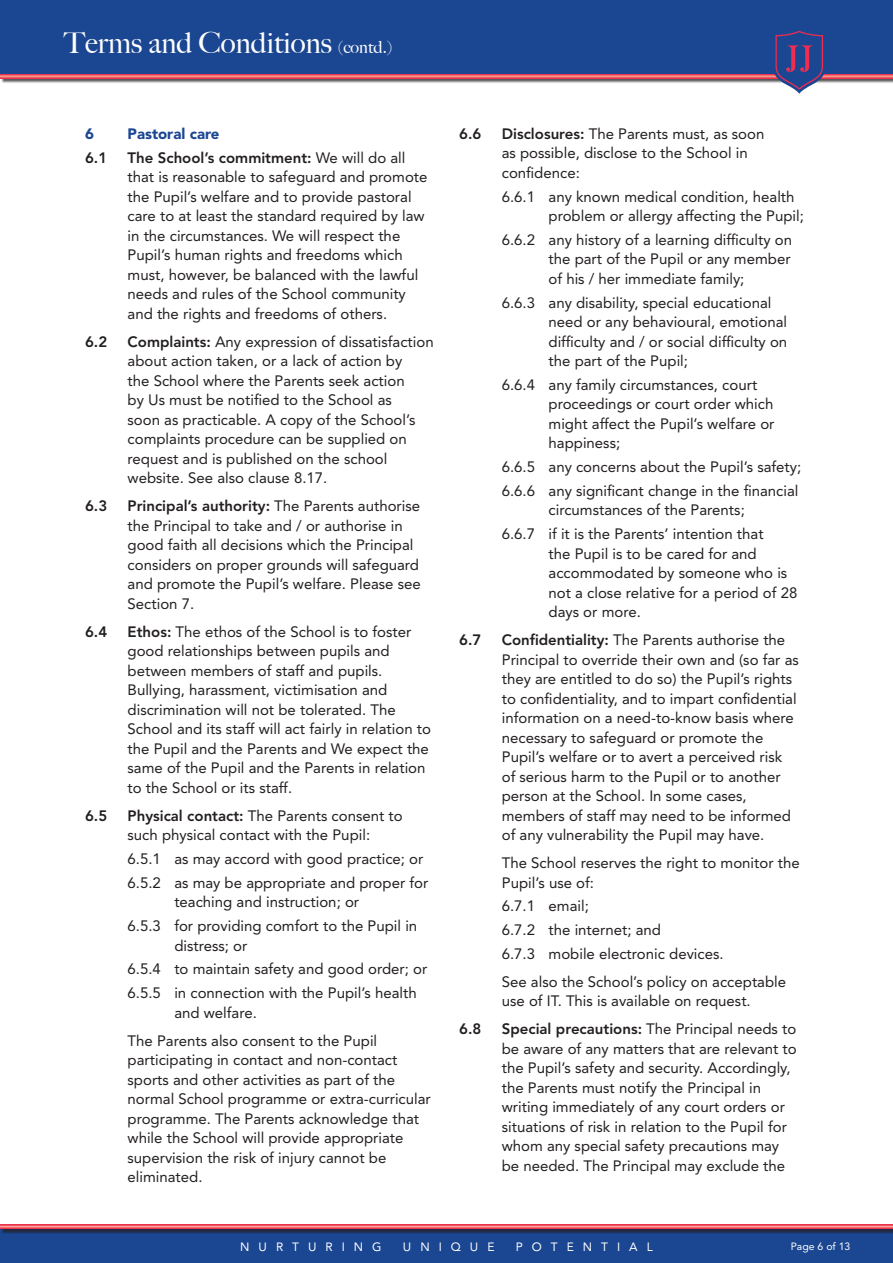
<style>
.page{position:relative;width:893px;height:1263px;background:#fff}
.page>*{position:absolute;margin:0;border:0;box-sizing:border-box;transform-origin:0 0}
.t1{font:500 28.95px "Big Caslon";color:#fff}
.t2{font:15px/19.5px "Avenir LT Std";color:#231f20}
.t3{font:800 15px "Avenir LT Std";color:#231f20}
.t4{font:900 15px "Avenir LT Std";color:#1b4692}
.t5{font:12px "Avenir LT Std";letter-spacing:.75em;color:#fff}
.t6{font:10.5px "Avenir LT Std";color:#fff}
.s1{font-size:16.95px}
.s2{font-weight:800}
</style>
<div class="page">
<div style="left:0;top:1229px;width:893px;height:34px;background:#1b4692"></div>
<div style="left:1px;top:1226px;width:892px;height:8px;background:#231f20;opacity:.75"></div>
<svg style="left:0;top:1225px;width:893px;height:4px;background:#f1656e"></svg>
<div style="left:0;top:0;width:893px;height:77px;background:#1b4692"></div>
<div style="left:1px;top:75px;width:892px;height:8px;background:#231f20;opacity:.75"></div>
<svg style="left:0;top:74px;width:893px;height:5px;background:#f05967"></svg>
<svg style="left:773px;top:30px;width:53px;height:64px"></svg>
<h1 class="t1" style="left:64px;top:19px;width:330px">Terms and Conditions <span class="s1">(contd.)</span></h1>
<p class="t4" style="left:85px;top:125px;width:10px">6</p>
<p class="t4" style="left:128px;top:125px;width:93px">Pastoral care</p>
<p class="t3" style="left:85px;top:149px;width:24px">6.1</p>
<p class="t2" style="left:128px;top:148px;width:301px"><span class="s2">The School’s commitment:</span> We will do all that is reasonable to safeguard and promote the Pupil’s welfare and to provide pastoral care to at least the standard required by law in the circumstances. We will respect the Pupil’s human rights and freedoms which must, however, be balanced with the lawful needs and rules of the School community and the rights and freedoms of others.</p>
<p class="t3" style="left:85px;top:333px;width:24px">6.2</p>
<p class="t2" style="left:128px;top:332px;width:308px"><span class="s2">Complaints:</span> Any expression of dissatisfaction about action taken, or a lack of action by<br>the School where the Parents seek action<br>by Us must be notified to the School as<br>soon as practicable. A copy of the School’s complaints procedure can be supplied on request and is published on the school website. See also clause 8.17.</p>
<p class="t3" style="left:85px;top:497px;width:24px">6.3</p>
<p class="t2" style="left:128px;top:496px;width:295px"><span class="s2">Principal’s authority:</span> The Parents authorise the Principal to take and / or authorise in good faith all decisions which the Principal considers on proper grounds will safeguard and promote the Pupil’s welfare. Please see Section 7.</p>
<p class="t3" style="left:85px;top:623px;width:24px">6.4</p>
<p class="t2" style="left:128px;top:622px;width:305px"><span class="s2">Ethos:</span> The ethos of the School is to foster good relationships between pupils and between members of staff and pupils.<br>Bullying, harassment, victimisation and discrimination will not be tolerated. The School and its staff will act fairly in relation to the Pupil and the Parents and We expect the same of the Pupil and the Parents in relation to the School or its staff.</p>
<p class="t3" style="left:85px;top:807px;width:24px">6.5</p>
<p class="t2" style="left:128px;top:806px;width:277px"><span class="s2">Physical contact:</span> The Parents consent to such physical contact with the Pupil:</p>
<p class="t2" style="left:128px;top:847px;width:302px;line-height:23.7px">6.5.1 as may accord with good practice; or<br>6.5.2 as may be appropriate and proper for</p>
<p class="t2" style="left:128px;top:890px;width:291px;line-height:23.7px;text-indent:47px">teaching and instruction; or<br>6.5.3 for providing comfort to the Pupil in</p>
<p class="t2" style="left:128px;top:933px;width:301px;line-height:23.7px;text-indent:47px">distress; or<br>6.5.4 to maintain safety and good order; or<br>6.5.5 in connection with the Pupil’s health</p>
<p class="t2" style="left:128px;top:998px;width:251px;line-height:28px;text-indent:47px">and welfare.<br>The Parents also consent to the Pupil</p>
<p class="t2" style="left:128px;top:1050px;width:305px">participating in contact and non-contact sports and other activities as part of the normal School programme or extra-curricular programme. The Parents acknowledge that while the School will provide appropriate supervision the risk of injury cannot be eliminated.</p>
<p class="t3" style="left:459px;top:125px;width:24px">6.6</p>
<p class="t2" style="left:502px;top:124px;width:264px"><span class="s2">Disclosures:</span> The Parents must, as soon as possible, disclose to the School in confidence:</p>
<p class="t2" style="left:549px;top:187px;width:257px;text-indent:-47px">6.6.1 any known medical condition, health problem or allergy affecting the Pupil;</p>
<p class="t2" style="left:549px;top:230px;width:245px;text-align:justify;text-indent:-47px">6.6.2 any history of a learning difficulty on the part of the Pupil or any member of his / her immediate family;</p>
<p class="t2" style="left:549px;top:293px;width:240px;text-indent:-47px">6.6.3 any disability, special educational need or any behavioural, emotional difficulty and / or social difficulty on the part of the Pupil;</p>
<p class="t2" style="left:549px;top:375px;width:227px;text-indent:-47px">6.6.4 any family circumstances, court proceedings or court order which might affect the Pupil’s welfare or happiness;</p>
<p class="t2" style="left:502px;top:455px;width:301px;line-height:23.7px">6.6.5 any concerns about the Pupil’s safety;<br>6.6.6 any significant change in the financial</p>
<p class="t2" style="left:502px;top:498px;width:263px;line-height:23.7px;text-indent:47px">circumstances of the Parents;<br>6.6.7 if it is the Parents’ intention that</p>
<p class="t2" style="left:549px;top:544px;width:250px">the Pupil is to be cared for and accommodated by someone who is not a close relative for a period of 28 days or more.</p>
<p class="t3" style="left:459px;top:631px;width:24px">6.7</p>
<p class="t2" style="left:502px;top:630px;width:299px"><span class="s2">Confidentiality:</span> The Parents authorise the Principal to override their own and (so far as they are entitled to do so) the Pupil’s rights to confidentiality, and to impart confidential information on a need-to-know basis where necessary to safeguard or promote the Pupil’s welfare or to avert a perceived risk of serious harm to the Pupil or to another person at the School. In some cases, members of staff may need to be informed of any vulnerability the Pupil may have.</p>
<p class="t2" style="left:502px;top:853px;width:300px">The School reserves the right to monitor the<br>Pupil’s use of:</p>
<p class="t2" style="left:502px;top:894px;width:223px;line-height:23.7px">6.7.1 email;<br>6.7.2 the internet; and<br>6.7.3 mobile electronic devices.</p>
<p class="t2" style="left:502px;top:972px;width:286px">See also the School’s policy on acceptable use of IT. This is available on request.</p>
<p class="t3" style="left:459px;top:1020px;width:24px">6.8</p>
<p class="t2" style="left:502px;top:1020px;width:296px"><span class="s2">Special precautions:</span> The Principal needs to be aware of any matters that are relevant to the Pupil’s safety and security. Accordingly, the Parents must notify the Principal in writing immediately of any court orders or situations of risk in relation to the Pupil for whom any special safety precautions may be needed. The Principal may exclude the</p>
<p class="t5" style="left:240px;top:1239px;width:143px">NURTURING</p>
<p class="t5" style="left:403px;top:1239px;width:93px">UNIQUE</p>
<p class="t5" style="left:516px;top:1239px;width:138px">POTENTIAL</p>
<p class="t6" style="left:791px;top:1240px;width:61px">Page 6 of 13</p>
</div>
